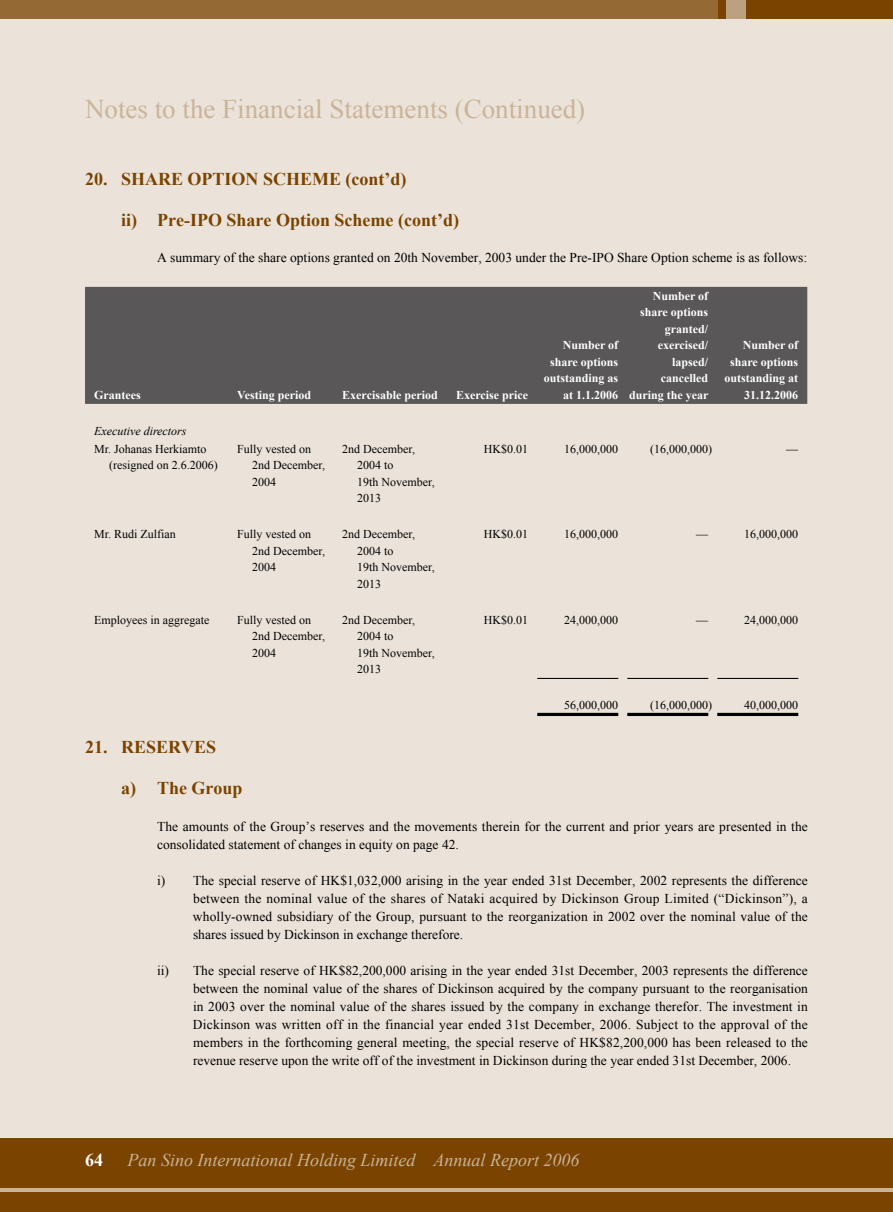
<style>
.page{position:relative;width:893px;height:1212px;background:#fff}
.page>*{position:absolute;margin:0;border:0;box-sizing:border-box;transform-origin:0 0}
.t1{font:27px "Times New Roman";color:#cab499}
.t2{font:700 18px "Times New Roman";color:#7a4300}
.t3{font:italic 18px "Times New Roman";color:#cab499}
.t4{font:700 18px "Times New Roman";color:#fff}
.t5{font:13.5px/18px "Times New Roman";color:#000;text-align:justify}
.t6{font:12px/16.5px "Times New Roman";color:#000}
.t7{font:700 12px/16.5px "Times New Roman";color:#fff;text-align:right}
.t8{font:italic 12px "Times New Roman";color:#000}
</style>
<div class="page">
<div style="left:0;top:19px;width:893px;height:1120px;background:#ebe3d9"></div>
<div style="left:0;top:0;width:893px;height:19px;background:#7a4300"></div>
<div style="left:0;top:0;width:745px;height:19px;background:#956933"></div>
<div style="left:726px;top:0;width:20px;height:19px;background:#bca180"></div>
<div style="left:718px;top:0;width:8px;height:19px;background:#7a4300"></div>
<div style="left:0;top:1138px;width:893px;height:74px;background:#7a4300"></div>
<hr style="left:0;top:1188px;width:893px;height:4px;background:#cab499">
<div style="left:85px;top:287px;width:722px;height:117px;background:#595757"></div>
<hr style="left:537px;top:678px;width:81px;height:1px;background:#000">
<hr style="left:627px;top:678px;width:81px;height:1px;background:#000">
<hr style="left:717px;top:678px;width:81px;height:1px;background:#000">
<hr style="left:537px;top:713px;width:81px;height:3px;background:#000">
<hr style="left:627px;top:713px;width:81px;height:3px;background:#000">
<hr style="left:717px;top:713px;width:81px;height:3px;background:#000">
<h1 class="t1" style="left:85px;top:91px;width:502px">Notes to the Financial Statements (Continued)</h1>
<h2 class="t2" style="left:85px;top:167px;width:323px">20. SHARE OPTION SCHEME (cont’d)</h2>
<h2 class="t2" style="left:121px;top:207px;width:339px">ii) Pre-IPO Share Option Scheme (cont’d)</h2>
<p class="t5" style="left:157px;top:249px;width:652px">A summary of the share options granted on 20th November, 2003 under the Pre-IPO Share Option scheme is as follows:</p>
<p class="t7" style="left:94px;top:386px;width:48px">Grantees</p>
<p class="t7" style="left:237px;top:386px;width:75px">Vesting period</p>
<p class="t7" style="left:342px;top:386px;width:97px">Exercisable period</p>
<p class="t7" style="left:456px;top:386px;width:74px">Exercise price</p>
<p class="t7" style="left:544px;top:337px;width:76px">Number of share options outstanding as at 1.1.2006</p>
<p class="t7" style="left:629px;top:287px;width:81px">Number of share options granted/ exercised/ lapsed/ cancelled during the year</p>
<p class="t7" style="left:725px;top:337px;width:75px">Number of share options outstanding at<br>31.12.2006</p>
<p class="t8" style="left:94px;top:423px;width:94px">Executive directors</p>
<p class="t6" style="left:109px;top:440px;width:110px;text-indent:-15px">Mr. Johanas Herkiamto (resigned on 2.6.2006)</p>
<p class="t6" style="left:252px;top:440px;width:74px;text-indent:-15px">Fully vested on<br>2nd December,<br>2004</p>
<p class="t6" style="left:357px;top:440px;width:79px;text-indent:-15px">2nd December,<br>2004 to<br>19th November,<br>2013</p>
<p class="t6" style="left:484px;top:440px;width:46px">HK$0.01</p>
<p class="t6" style="left:564px;top:440px;width:55px">16,000,000</p>
<p class="t6" style="left:650px;top:440px;width:63px">(16,000,000)</p>
<p class="t6" style="left:786px;top:440px;width:13px">—</p>
<p class="t6" style="left:94px;top:526px;width:83px">Mr. Rudi Zulfian</p>
<p class="t6" style="left:252px;top:526px;width:74px;text-indent:-15px">Fully vested on<br>2nd December,<br>2004</p>
<p class="t6" style="left:357px;top:526px;width:79px;text-indent:-15px">2nd December,<br>2004 to<br>19th November,<br>2013</p>
<p class="t6" style="left:484px;top:526px;width:46px">HK$0.01</p>
<p class="t6" style="left:564px;top:526px;width:55px">16,000,000</p>
<p class="t6" style="left:696px;top:526px;width:13px">—</p>
<p class="t6" style="left:744px;top:526px;width:55px">16,000,000</p>
<p class="t6" style="left:94px;top:611px;width:117px">Employees in aggregate</p>
<p class="t6" style="left:252px;top:611px;width:74px;text-indent:-15px">Fully vested on<br>2nd December,<br>2004</p>
<p class="t6" style="left:357px;top:611px;width:79px;text-indent:-15px">2nd December,<br>2004 to<br>19th November,<br>2013</p>
<p class="t6" style="left:484px;top:611px;width:46px">HK$0.01</p>
<p class="t6" style="left:564px;top:611px;width:55px">24,000,000</p>
<p class="t6" style="left:696px;top:611px;width:13px">—</p>
<p class="t6" style="left:744px;top:611px;width:55px">24,000,000</p>
<p class="t6" style="left:564px;top:697px;width:55px">56,000,000</p>
<p class="t6" style="left:650px;top:697px;width:63px">(16,000,000)</p>
<p class="t6" style="left:744px;top:697px;width:55px">40,000,000</p>
<h2 class="t2" style="left:85px;top:735px;width:133px">21. RESERVES</h2>
<h2 class="t2" style="left:121px;top:775px;width:123px">a) The Group</h2>
<p class="t5" style="left:157px;top:817px;width:652px">The amounts of the Group’s reserves and the movements therein for the current and prior years are presented in the consolidated statement of changes in equity on page 42.</p>
<p class="t5" style="left:193px;top:871px;width:616px;text-indent:-36px">i) The special reserve of HK$1,032,000 arising in the year ended 31st December, 2002 represents the difference between the nominal value of the shares of Nataki acquired by Dickinson Group Limited (“Dickinson”), a wholly-owned subsidiary of the Group, pursuant to the reorganization in 2002 over the nominal value of the shares issued by Dickinson in exchange therefore.</p>
<p class="t5" style="left:193px;top:961px;width:616px;text-indent:-36px">ii) The special reserve of HK$82,200,000 arising in the year ended 31st December, 2003 represents the difference between the nominal value of the shares of Dickinson acquired by the company pursuant to the reorganisation in 2003 over the nominal value of the shares issued by the company in exchange therefor. The investment in Dickinson was written off in the financial year ended 31st December, 2006. Subject to the approval of the members in the forthcoming general meeting, the special reserve of HK$82,200,000 has been released to the revenue reserve upon the write off of the investment in Dickinson during the year ended 31st December, 2006.</p>
<h2 class="t4" style="left:85px;top:1148px;width:18px">64</h2>
<h2 class="t3" style="left:128px;top:1148px;width:453px">Pan Sino International Holding Limited Annual Report 2006</h2>
</div>
